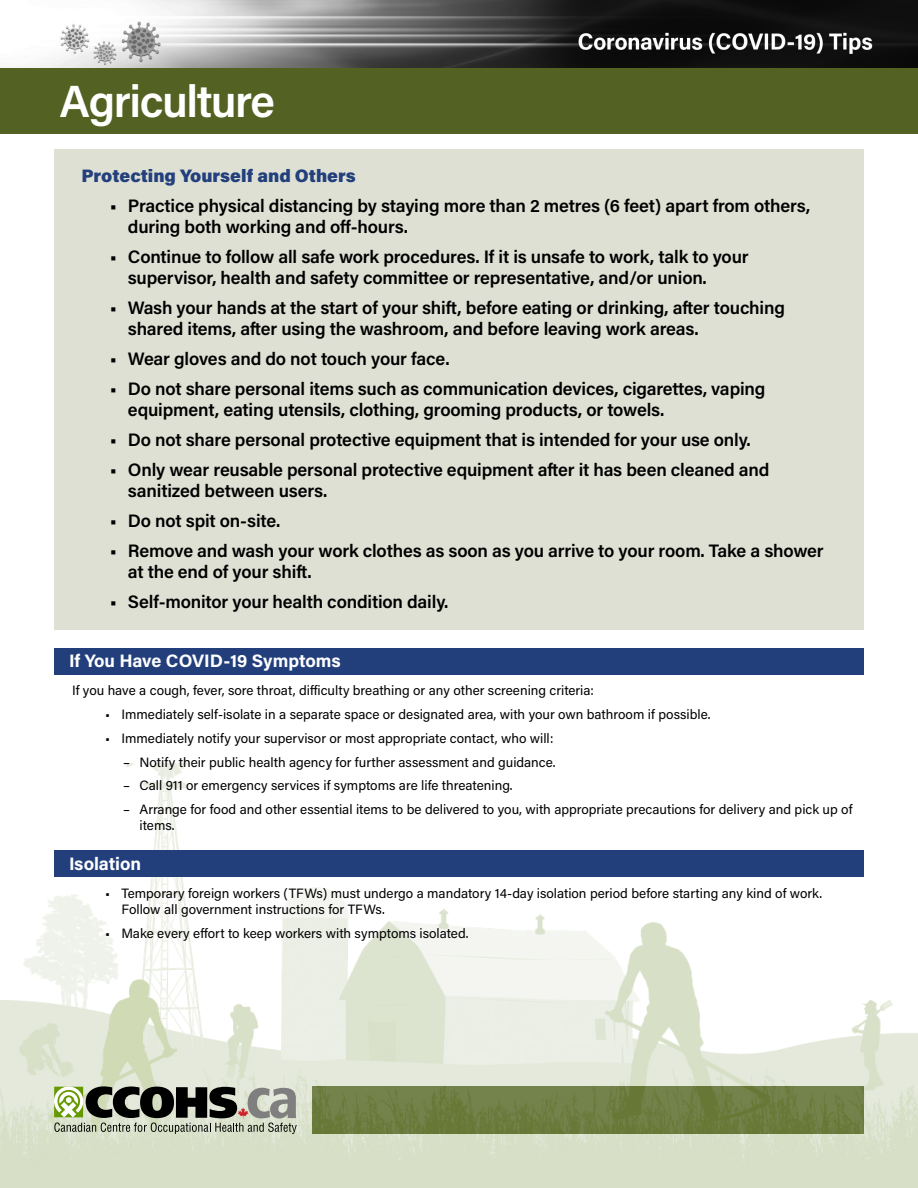
<style>
.page{position:relative;width:918px;height:1188px;background:#fff}
.page>*{position:absolute;margin:0;border:0;box-sizing:border-box;transform-origin:0 0}
.sector{font:600 45px "Acumin Pro";letter-spacing:-.03em;color:#fff}
.into_bullets{font:600 18px/21px "Acumin Pro";letter-spacing:-.01em;color:#000}
.subheads{font:700 18px "Acumin Pro";color:#fff}
.intro_heading{font:900 18px "Acumin Pro";color:#233f7c}
.body_bullets{font:13.5px/16.2px "Acumin Pro";color:#000}
.sub_body_bullets{font:13.5px/16.2px "Acumin Pro";color:#000}
</style>
<div class="page">
<img style="left:0;top:0;width:918px;height:69px">
<div style="left:0;top:69px;width:918px;height:65px;background:#536122"></div>
<div style="left:54px;top:150px;width:810px;height:480px;background:#dde0d3"></div>
<img style="left:0;top:764px;width:918px;height:424px">
<svg style="left:54px;top:1086px;width:243px;height:48px;background:#898e7e"></svg>
<div style="left:54px;top:648px;width:810px;height:27px;background:#223f7c"></div>
<div style="left:54px;top:850px;width:810px;height:28px;background:#223f7c"></div>
<p class="sector" style="left:60px;top:69px;width:217px">Agriculture</p>
<p class="intro_heading" style="left:81px;top:163px;width:276px">Protecting Yourself and Others</p>
<p class="into_bullets" style="left:128px;top:195px;width:684px;text-indent:-18px">• Practice physical distancing by staying more than 2 metres (6 feet) apart from others, during both working and off-hours.</p>
<p class="into_bullets" style="left:128px;top:246px;width:622px;text-indent:-18px">• Continue to follow all safe work procedures. If it is unsafe to work, talk to your supervisor, health and safety committee or representative, and/or union.</p>
<p class="into_bullets" style="left:128px;top:297px;width:659px;text-indent:-18px">• Wash your hands at the start of your shift, before eating or drinking, after touching shared items, after using the washroom, and before leaving work areas.</p>
<p class="into_bullets" style="left:110px;top:348px;width:341px">• Wear gloves and do not touch your face.</p>
<p class="into_bullets" style="left:128px;top:378px;width:639px;text-indent:-18px">• Do not share personal items such as communication devices, cigarettes, vaping equipment, eating utensils, clothing, grooming products, or towels.</p>
<p class="into_bullets" style="left:110px;top:429px;width:642px">• Do not share personal protective equipment that is intended for your use only.</p>
<p class="into_bullets" style="left:128px;top:459px;width:643px;text-indent:-18px">• Only wear reusable personal protective equipment after it has been cleaned and sanitized between users.</p>
<p class="into_bullets" style="left:110px;top:510px;width:172px">• Do not spit on-site.</p>
<p class="into_bullets" style="left:128px;top:540px;width:697px;text-indent:-18px">• Remove and wash your work clothes as soon as you arrive to your room. Take a shower at the end of your shift.</p>
<p class="into_bullets" style="left:110px;top:591px;width:340px">• Self-monitor your health condition daily.</p>
<p class="subheads" style="left:69px;top:648px;width:273px">If You Have COVID-19 Symptoms</p>
<p class="body_bullets" style="left:72px;top:682px;width:524px">If you have a cough, fever, sore throat, difficulty breathing or any other screening criteria:</p>
<p class="body_bullets" style="left:105px;top:706px;width:607px">• Immediately self-isolate in a separate space or designated area, with your own bathroom if possible.</p>
<p class="body_bullets" style="left:105px;top:729px;width:450px">• Immediately notify your supervisor or most appropriate contact, who will:</p>
<p class="sub_body_bullets" style="left:123px;top:753px;width:434px">– Notify their public health agency for further assessment and guidance.</p>
<p class="sub_body_bullets" style="left:123px;top:777px;width:391px">– Call 911 or emergency services if symptoms are life threatening.</p>
<p class="sub_body_bullets" style="left:140px;top:801px;width:715px;text-indent:-16px">– Arrange for food and other essential items to be delivered to you, with appropriate precautions for delivery and pick up of items.</p>
<p class="subheads" style="left:69px;top:851px;width:74px">Isolation</p>
<p class="body_bullets" style="left:122px;top:885px;width:702px;text-indent:-16px">• Temporary foreign workers (TFWs) must undergo a mandatory 14-day isolation period before starting any kind of work.<br>Follow all government instructions for TFWs.</p>
<p class="body_bullets" style="left:105px;top:924px;width:365px">• Make every effort to keep workers with symptoms isolated.</p>
</div>
